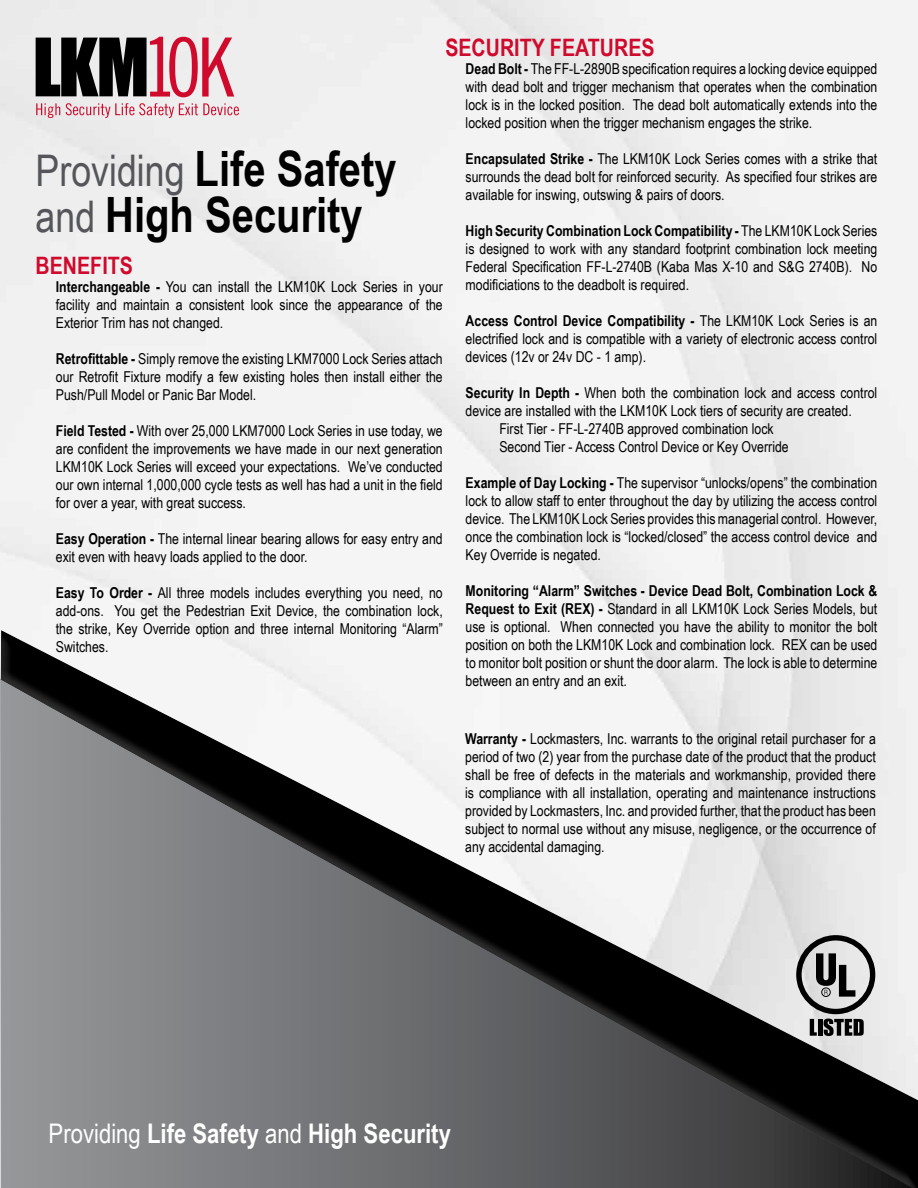
<style>
.page{position:relative;width:918px;height:1188px;background:#fff}
.page>*{position:absolute;margin:0;border:0;box-sizing:border-box;transform-origin:0 0}
.t1{font:700 48.75px/46.2px "Arial Narrow";color:#000}
.t2{font:700 27px "Arial Narrow";color:#fff}
.t3{font:700 24px "Arial Narrow";color:#cf0a2c}
.t4{font:15px/18px "Arial Narrow";color:#000;text-align:justify}
.s1{font-weight:700}
.s2{font-weight:400;font-size:43.65px;color:#55565a}
.s3{font-weight:400}
</style>
<div class="page">
<div style="left:0;top:629px;width:918px;height:559px;background:#000;opacity:.75"></div>
<svg style="left:36px;top:37px;width:198px;height:60px;background:#7f5d63"></svg>
<svg style="left:36px;top:103px;width:24px;height:15px"></svg>
<svg style="left:66px;top:103px;width:173px;height:15px;background:#e6bbc3"></svg>
<svg style="left:816px;top:953px;width:39px;height:44px;background:#787878"></svg>
<div style="left:821px;top:988px;width:10px;height:9px;border:1px solid #000;border-radius:50%"></div>
<svg style="left:810px;top:1019px;width:7px;height:17px"></svg>
<hr style="left:818px;top:1019px;width:4px;height:17px;background:#000">
<svg style="left:824px;top:1019px;width:40px;height:17px"></svg>
<div style="left:796px;top:935px;width:79px;height:79px;border:5px solid #000;border-radius:50%"></div>
<h3 class="t3" style="left:445px;top:29px;width:211px">SECURITY FEATURES</h3>
<p class="t4" style="left:466px;top:59px;width:413px"><span class="s1">Dead Bolt -</span> The FF-L-2890B specification requires a locking device equipped with dead bolt and trigger mechanism that operates when the combination lock is in the locked position. The dead bolt automatically extends into the locked position when the trigger mechanism engages the strike.</p>
<p class="t4" style="left:466px;top:149px;width:413px"><span class="s1">Encapsulated Strike -</span> The LKM10K Lock Series comes with a strike that surrounds the dead bolt for reinforced security. As specified four strikes are available for inswing, outswing &amp; pairs of doors.</p>
<p class="t4" style="left:466px;top:221px;width:413px"><span class="s1">High Security Combination Lock Compatibility -</span> The LKM10K Lock Series is designed to work with any standard footprint combination lock meeting Federal Specification FF-L-2740B (Kaba Mas X-10 and S&amp;G 2740B). No modificiations to the deadbolt is required.</p>
<p class="t4" style="left:466px;top:311px;width:413px"><span class="s1">Access Control Device Compatibility -</span> The LKM10K Lock Series is an electrified lock and is compatible with a variety of electronic access control devices (12v or 24v DC - 1 amp).</p>
<p class="t4" style="left:466px;top:383px;width:413px"><span class="s1">Security In Depth -</span> When both the combination lock and access control</p>
<p class="t4" style="left:466px;top:401px;width:388px">device are installed with the LKM10K Lock tiers of security are created.</p>
<p class="t4" style="left:499px;top:419px;width:276px">First Tier - FF-L-2740B approved combination lock</p>
<p class="t4" style="left:499px;top:437px;width:291px">Second Tier - Access Control Device or Key Override</p>
<p class="t4" style="left:466px;top:473px;width:413px"><span class="s1">Example of Day Locking -</span> The supervisor “unlocks/opens” the combination lock to allow staff to enter throughout the day by utilizing the access control device. The LKM10K Lock Series provides this managerial control. However, once the combination lock is “locked/closed” the access control device and Key Override is negated.</p>
<p class="t4" style="left:466px;top:581px;width:413px"><span class="s1">Monitoring “Alarm” Switches - Device Dead Bolt, Combination Lock &amp; Request to Exit (REX) -</span> Standard in all LKM10K Lock Series Models, but use is optional. When connected you have the ability to monitor the bolt position on both the LKM10K Lock and combination lock. REX can be used to monitor bolt position or shunt the door alarm. The lock is able to determine between an entry and an exit.</p>
<h1 class="t1" style="left:36px;top:143px;width:363px"><span class="s2">Providing</span> Life Safety <span class="s2">and</span> High Security</h1>
<h3 class="t3" style="left:36px;top:247px;width:99px">BENEFITS</h3>
<p class="t4" style="left:56px;top:277px;width:388px"><span class="s1">Interchangeable -</span> You can install the LKM10K Lock Series in your facility and maintain a consistent look since the appearance of the Exterior Trim has not changed.</p>
<p class="t4" style="left:56px;top:349px;width:388px"><span class="s1">Retrofittable -</span> Simply remove the existing LKM7000 Lock Series attach our Retrofit Fixture modify a few existing holes then install either the Push/Pull Model or Panic Bar Model.</p>
<p class="t4" style="left:56px;top:421px;width:388px"><span class="s1">Field Tested -</span> With over 25,000 LKM7000 Lock Series in use today, we are confident the improvements we have made in our next generation LKM10K Lock Series will exceed your expectations. We’ve conducted our own internal 1,000,000 cycle tests as well has had a unit in the field for over a year, with great success.</p>
<p class="t4" style="left:56px;top:529px;width:388px"><span class="s1">Easy Operation -</span> The internal linear bearing allows for easy entry and exit even with heavy loads applied to the door.</p>
<p class="t4" style="left:56px;top:583px;width:388px"><span class="s1">Easy To Order -</span> All three models includes everything you need, no add-ons. You get the Pedestrian Exit Device, the combination lock, the strike, Key Override option and three internal Monitoring “Alarm” Switches.</p>
<p class="t4" style="left:465px;top:729px;width:412px"><span class="s1">Warranty -</span> Lockmasters, Inc. warrants to the original retail purchaser for a period of two (2) year from the purchase date of the product that the product shall be free of defects in the materials and workmanship, provided there is compliance with all installation, operating and maintenance instructions provided by Lockmasters, Inc. and provided further, that the product has been subject to normal use without any misuse, negligence, or the occurrence of any accidental damaging.</p>
<h2 class="t2" style="left:49px;top:1113px;width:404px"><span class="s3">Providing</span> Life Safety <span class="s3">and</span> High Security</h2>
</div>
